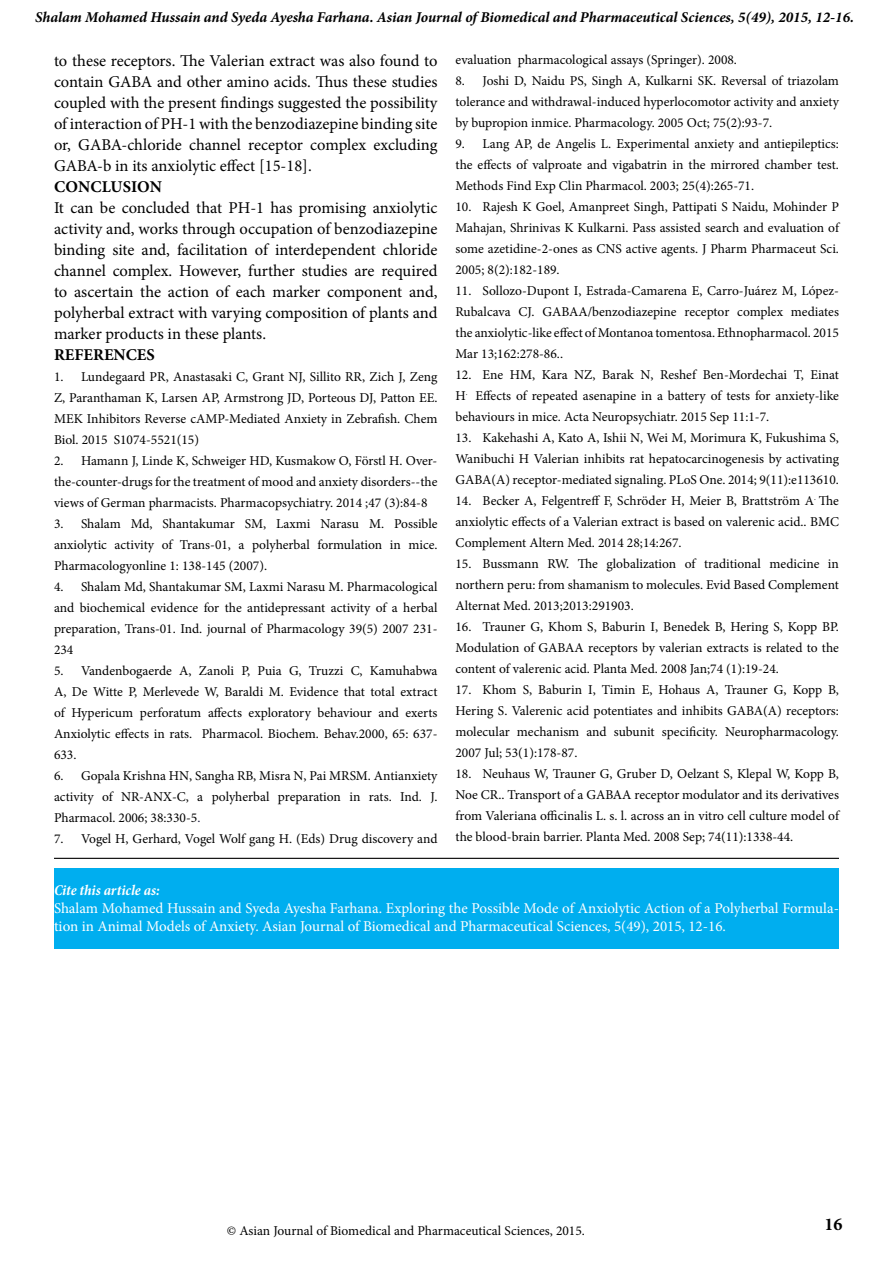
<style>
.page{position:relative;width:893px;height:1263px;background:#fff}
.page>*{position:absolute;margin:0;border:0;box-sizing:border-box;transform-origin:0 0}
.t1{font:700 18px "Minion Pro";color:#000}
.t2{font:16.5px/21px "Minion Pro";color:#000;text-align:justify}
.t3{font:700 16.5px "Minion Pro";color:#000}
.t4{font:15px/18px "Minion Pro";color:#fff}
.t5{font:italic 700 15px "Minion Pro";letter-spacing:-.005em;color:#000}
.t6{font:italic 700 condensed 15px "Minion Pro";letter-spacing:-.005em;color:#fff}
.t7{font:13.5px/21px "Minion Pro";color:#000;text-align:justify}
.s1{color:#1f1f3f}
</style>
<div class="page">
<hr style="left:54px;top:858px;width:785px;height:1px;background:#000">
<div style="left:54px;top:869px;width:785px;height:80px;background:#00aeef"></div>
<p class="t5" style="left:35px;top:7px;width:820px">Shalam Mohamed Hussain and Syeda Ayesha Farhana. Asian Journal of Biomedical and Pharmaceutical Sciences, 5(49), 2015, 12-16.</p>
<p class="t2" style="left:54px;top:50px;width:385px">to these receptors. The Valerian extract was also found to contain GABA and other amino acids. Thus these studies coupled with the present findings suggested the possibility of interaction of PH-1 with the benzodiazepine binding site or, GABA-chloride channel receptor complex excluding GABA-b in its anxiolytic effect [15-18].</p>
<p class="t3" style="left:54px;top:175px;width:24px">CONCLUSION</p>
<p class="t2" style="left:54px;top:197px;width:385px">It can be concluded that PH-1 has promising anxiolytic activity and, works through occupation of benzodiazepine binding site and, facilitation of interdependent chloride channel complex. However, further studies are required to ascertain the action of each marker component and, polyherbal extract with varying composition of plants and marker products in these plants.</p>
<p class="t3" style="left:54px;top:343px;width:102px">REFERENCES</p>
<p class="t7" style="left:54px;top:366px;width:385px">1. Lundegaard PR, Anastasaki C, Grant NJ, Sillito RR, Zich J, Zeng Z, Paranthaman K, Larsen AP, Armstrong JD, Porteous DJ, Patton EE.<br>MEK Inhibitors Reverse cAMP-Mediated Anxiety in Zebrafish. Chem Biol. 2015 S1074-5521(15)</p>
<p class="t7" style="left:54px;top:450px;width:385px">2. Hamann J, Linde K, Schweiger HD, Kusmakow O, Förstl H. Over&shy;the-counter-drugs for the treatment of mood and anxiety disorders--the views of German pharmacists. Pharmacopsychiatry. 2014 ;47 (3):84-8</p>
<p class="t7" style="left:54px;top:513px;width:385px">3. Shalam Md, Shantakumar SM, Laxmi Narasu M. Possible anxiolytic activity of Trans-01, a polyherbal formulation in mice.<br>Pharmacologyonline 1: 138-145 (2007).</p>
<p class="t7" style="left:54px;top:576px;width:385px">4. Shalam Md, Shantakumar SM, Laxmi Narasu M. Pharmacological and biochemical evidence for the antidepressant activity of a herbal preparation, Trans-01. Ind. journal of Pharmacology 39(5) 2007 231- 234</p>
<p class="t7" style="left:54px;top:660px;width:385px">5. Vandenbogaerde A, Zanoli P, Puia G, Truzzi C, Kamuhabwa A, De Witte P, Merlevede W, Baraldi M. Evidence that total extract of Hypericum perforatum affects exploratory behaviour and exerts Anxiolytic effects in rats. Pharmacol. Biochem. Behav.2000, 65: 637- 633.</p>
<p class="t7" style="left:54px;top:765px;width:385px">6. Gopala Krishna HN, Sangha RB, Misra N, Pai MRSM. Antianxiety activity of NR-ANX-C, a polyherbal preparation in rats. Ind. J.<br>Pharmacol. 2006; 38:330-5<span class="s1">.</span></p>
<p class="t7" style="left:54px;top:828px;width:385px">7. Vogel H, Gerhard, Vogel Wolf gang H. (Eds) Drug discovery and</p>
<p class="t7" style="left:455px;top:49px;width:283px">evaluation pharmacological assays (Springer). 2008.</p>
<p class="t7" style="left:455px;top:70px;width:385px">8. Joshi D, Naidu PS, Singh A, Kulkarni SK. Reversal of triazolam tolerance and withdrawal-induced hyperlocomotor activity and anxiety by bupropion inmice. Pharmacology. 2005 Oct; 75(2):93-7.</p>
<p class="t7" style="left:455px;top:133px;width:385px">9. Lang AP, de Angelis L. Experimental anxiety and antiepileptics: the effects of valproate and vigabatrin in the mirrored chamber test.<br>Methods Find Exp Clin Pharmacol. 2003; 25(4):265-71.</p>
<p class="t7" style="left:455px;top:196px;width:385px">10. Rajesh K Goel, Amanpreet Singh, Pattipati S Naidu, Mohinder P Mahajan, Shrinivas K Kulkarni. Pass assisted search and evaluation of some azetidine-2-ones as CNS active agents. J Pharm Pharmaceut Sci.<br>2005; 8(2):182-189.</p>
<p class="t7" style="left:455px;top:280px;width:385px">11. Sollozo-Dupont I, Estrada-Camarena E, Carro-Juárez M, López-Rubalcava CJ. GABAA/benzodiazepine receptor complex mediates the anxiolytic-like effect of Montanoa tomentosa. Ethnopharmacol. 2015<br>Mar 13;162:278-86..</p>
<p class="t7" style="left:455px;top:364px;width:385px">12. Ene HM, Kara NZ, Barak N, Reshef Ben-Mordechai T, Einat H<sup>.</sup> Effects of repeated asenapine in a battery of tests for anxiety-like behaviours in mice. Acta Neuropsychiatr. 2015 Sep 11:1-7.</p>
<p class="t7" style="left:455px;top:427px;width:385px">13. Kakehashi A, Kato A, Ishii N, Wei M, Morimura K, Fukushima S, Wanibuchi H Valerian inhibits rat hepatocarcinogenesis by activating GABA(A) receptor-mediated signaling. PLoS One. 2014; 9(11):e113610.</p>
<p class="t7" style="left:455px;top:490px;width:385px">14. Becker A, Felgentreff F, Schröder H, Meier B, Brattström A<sup>.</sup> The anxiolytic effects of a Valerian extract is based on valerenic acid.. BMC Complement Altern Med. 2014 28;14:267.</p>
<p class="t7" style="left:455px;top:553px;width:385px">15. Bussmann RW. The globalization of traditional medicine in northern peru: from shamanism to molecules. Evid Based Complement Alternat Med. 2013;2013:291903.</p>
<p class="t7" style="left:455px;top:616px;width:385px">16. Trauner G, Khom S, Baburin I, Benedek B, Hering S, Kopp BP.<br>Modulation of GABAA receptors by valerian extracts is related to the content of valerenic acid. Planta Med. 2008 Jan;74 (1):19-24.</p>
<p class="t7" style="left:455px;top:679px;width:385px">17. Khom S, Baburin I, Timin E, Hohaus A, Trauner G, Kopp B, Hering S. Valerenic acid potentiates and inhibits GABA(A) receptors: molecular mechanism and subunit specificity. Neuropharmacology.<br>2007 Jul; 53(1):178-87.</p>
<p class="t7" style="left:455px;top:763px;width:385px">18. Neuhaus W, Trauner G, Gruber D, Oelzant S, Klepal W, Kopp B, Noe CR.. Transport of a GABAA receptor modulator and its derivatives from Valeriana officinalis L. s. l. across an in vitro cell culture model of the blood-brain barrier. Planta Med. 2008 Sep; 74(11):1338-44.</p>
<p class="t6" style="left:54px;top:879px;width:107px">Cite this article as:</p>
<p class="t4" style="left:54px;top:899px;width:786px">Shalam Mohamed Hussain and Syeda Ayesha Farhana. Exploring the Possible Mode of Anxiolytic Action of a Polyherbal Formula&shy;tion in Animal Models of Anxiety. Asian Journal of Biomedical and Pharmaceutical Sciences, 5(49), 2015, 12-16.</p>
<p class="t7" style="left:227px;top:1220px;width:360px">© Asian Journal of Biomedical and Pharmaceutical Sciences, 2015.</p>
<h1 class="t1" style="left:825px;top:1212px;width:19px">16</h1>
</div>
